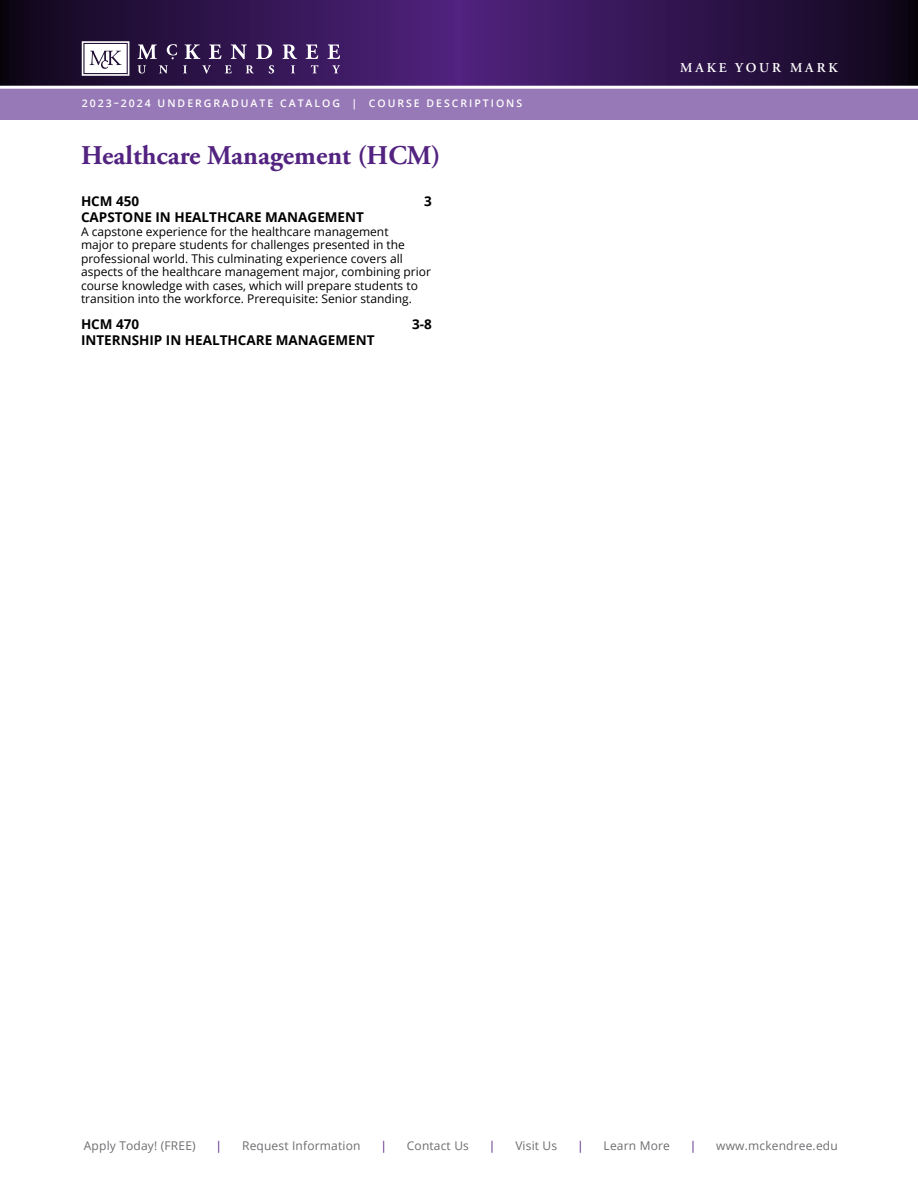
<style>
.page{position:relative;width:918px;height:1188px;background:#fff}
.page>*{position:absolute;margin:0;border:0;box-sizing:border-box;transform-origin:0 0}
.BodyHeads_18PurpleCo{font:700 27px "Adobe Garamond Pro";color:#522380}
.CourseDescHead9_11Se{font:700 13.5px "Open Sans";color:#000}
.t1{font:600 13.5px "Adobe Garamond Pro";letter-spacing:.215em;color:#fff}
.CourseDescBody7_8{font:12px/13.5px "Open Sans";color:#000}
.t2{font:12px "Open Sans";letter-spacing:.015em;color:#6d6e71}
.t3{font:12px "Open Sans";color:#522380}
.t4{font:600 10.5px "Open Sans";letter-spacing:.19em;color:#fff}
</style>
<div class="page">
<div style="left:0;top:86px;width:918px;height:34px;background:#9879b7"></div>
<svg style="left:0;top:0;width:918px;height:86px;background:#30154c"></svg>
<svg style="left:82px;top:41px;width:47px;height:35px"></svg>
<svg style="left:138px;top:44px;width:19px;height:15px"></svg>
<svg style="left:185px;top:44px;width:15px;height:15px"></svg>
<svg style="left:209px;top:44px;width:12px;height:15px"></svg>
<svg style="left:231px;top:44px;width:16px;height:15px"></svg>
<svg style="left:256px;top:44px;width:16px;height:15px"></svg>
<svg style="left:283px;top:44px;width:14px;height:15px"></svg>
<svg style="left:306px;top:44px;width:12px;height:15px"></svg>
<svg style="left:327px;top:44px;width:13px;height:15px"></svg>
<svg style="left:138px;top:65px;width:8px;height:9px"></svg>
<svg style="left:159px;top:65px;width:9px;height:8px"></svg>
<svg style="left:183px;top:65px;width:4px;height:8px"></svg>
<svg style="left:202px;top:65px;width:9px;height:9px"></svg>
<svg style="left:225px;top:65px;width:7px;height:8px"></svg>
<svg style="left:246px;top:65px;width:8px;height:8px"></svg>
<svg style="left:269px;top:65px;width:5px;height:9px"></svg>
<svg style="left:291px;top:65px;width:4px;height:8px"></svg>
<svg style="left:311px;top:65px;width:7px;height:8px"></svg>
<svg style="left:332px;top:65px;width:8px;height:8px"></svg>
<svg style="left:167px;top:44px;width:10px;height:15px"></svg>
<hr style="left:0;top:86px;width:918px;height:3px;background:#fff">
<p class="t4" style="left:82px;top:96px;width:442px">2023–2024 UNDERGRADUATE CATALOG | COURSE DESCRIPTIONS</p>
<p class="BodyHeads_18PurpleCo" style="left:81px;top:139px;width:361px">Healthcare Management (HCM)</p>
<p class="CourseDescHead9_11Se" style="left:81px;top:191px;width:60px">HCM 450</p>
<p class="CourseDescHead9_11Se" style="left:424px;top:191px;width:9px">3</p>
<p class="CourseDescHead9_11Se" style="left:81px;top:208px;width:285px">CAPSTONE IN HEALTHCARE MANAGEMENT</p>
<p class="CourseDescBody7_8" style="left:81px;top:224px;width:351px">A capstone experience for the healthcare management<br>major to prepare students for challenges presented in the professional world. This culminating experience covers all aspects of the healthcare management major, combining prior course knowledge with cases, which will prepare students to transition into the workforce. Prerequisite: Senior standing.</p>
<p class="CourseDescHead9_11Se" style="left:81px;top:314px;width:60px">HCM 470</p>
<p class="CourseDescHead9_11Se" style="left:412px;top:314px;width:21px">3-8</p>
<p class="CourseDescHead9_11Se" style="left:81px;top:331px;width:295px">INTERNSHIP IN HEALTHCARE MANAGEMENT</p>
<p class="t1" style="left:680px;top:60px;width:159px">MAKE YOUR MARK</p>
<p class="t2" style="left:84px;top:1138px;width:113px">Apply Today! (FREE)</p>
<p class="t3" style="left:216px;top:1138px;width:8px">|</p>
<p class="t2" style="left:242px;top:1138px;width:120px">Request Information</p>
<p class="t3" style="left:380px;top:1138px;width:8px">|</p>
<p class="t2" style="left:407px;top:1138px;width:64px">Contact Us</p>
<p class="t3" style="left:489px;top:1138px;width:8px">|</p>
<p class="t2" style="left:515px;top:1138px;width:43px">Visit Us</p>
<p class="t3" style="left:577px;top:1138px;width:8px">|</p>
<p class="t2" style="left:604px;top:1138px;width:68px">Learn More</p>
<p class="t3" style="left:690px;top:1138px;width:8px">|</p>
<p class="t2" style="left:716px;top:1138px;width:123px">www.mckendree.edu</p>
</div>
